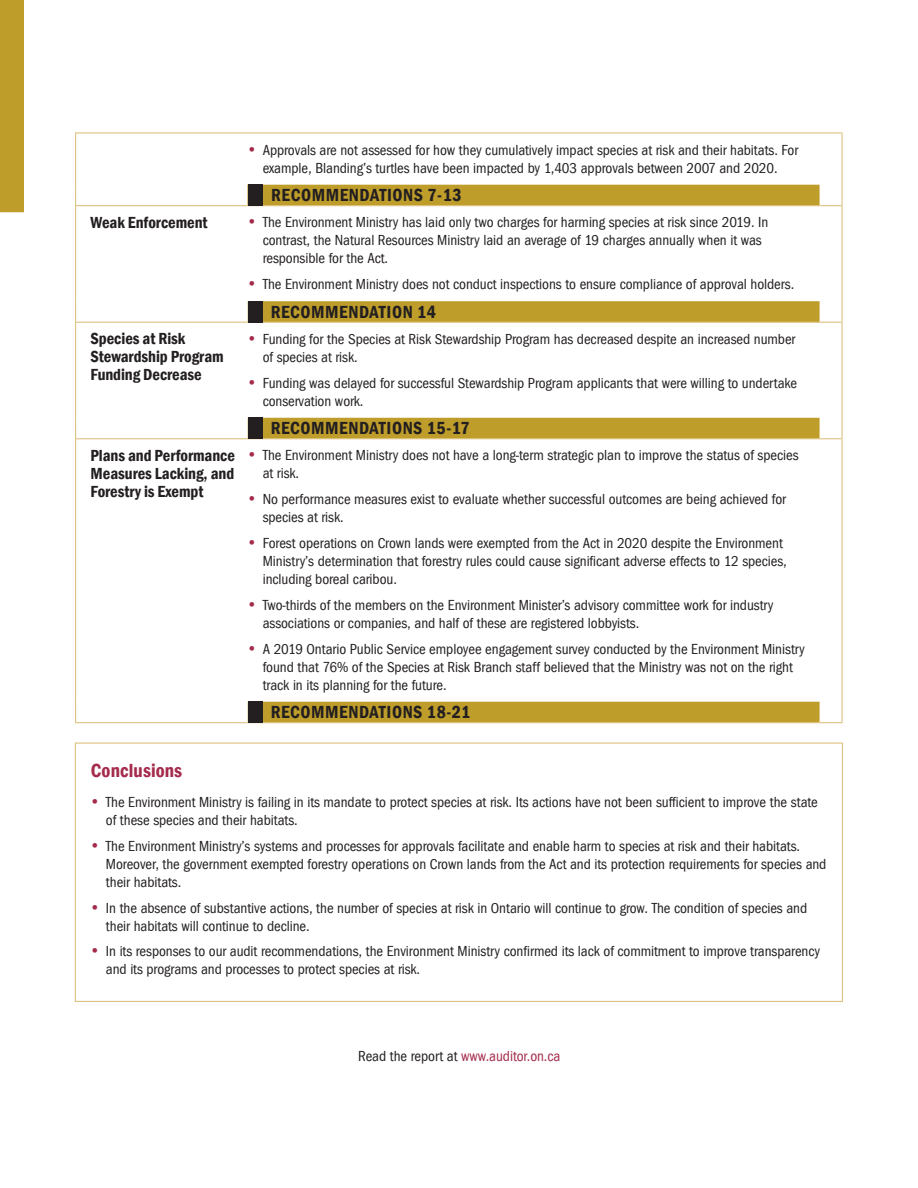
<style>
.page{position:relative;width:918px;height:1188px;background:#fff}
.page>*{position:absolute;margin:0;border:0;box-sizing:border-box;transform-origin:0 0}
.t1{font:600 condensed 19.5px "Franklin Gothic";letter-spacing:.005em;color:#a52b4c}
.t2{font:600 condensed 18px "Franklin Gothic";letter-spacing:.03em;color:#231f20}
.t3{font:600 condensed 16.5px/18px "Franklin Gothic";letter-spacing:-.005em;color:#231f20}
.t4{font:15px/18px "Franklin Got Cd ITCTT";letter-spacing:-.005em;color:#231f20}
.t5{font:15px "Franklin Got Cd ITCTT";letter-spacing:-.005em;color:#a52b4c}
.s1{font-size:16.5px;color:#a52b4c}
.s2{color:#231f20}
</style>
<div class="page">
<div style="left:75px;top:742px;width:768px;height:260px;border:1px solid #dec281"></div>
<svg style="left:248px;top:185px;width:572px;height:537px"></svg>
<hr style="left:75px;top:206px;width:1px;height:95px;background:#dec281">
<hr style="left:75px;top:323px;width:1px;height:95px;background:#dec281">
<hr style="left:75px;top:439px;width:1px;height:263px;background:#dec281">
<hr style="left:75px;top:722px;width:173px;height:1px;background:#dec281">
<hr style="left:842px;top:133px;width:1px;height:52px;background:#dec281">
<hr style="left:75px;top:205px;width:173px;height:1px;background:#dec281">
<hr style="left:248px;top:205px;width:572px;height:1px;background:#dec281">
<hr style="left:75px;top:322px;width:173px;height:1px;background:#dec281">
<hr style="left:248px;top:322px;width:572px;height:1px;background:#dec281">
<hr style="left:75px;top:438px;width:173px;height:1px;background:#dec281">
<hr style="left:248px;top:438px;width:572px;height:1px;background:#dec281">
<svg style="left:75px;top:301px;width:1px;height:21px"></svg>
<svg style="left:75px;top:418px;width:1px;height:20px"></svg>
<svg style="left:75px;top:702px;width:1px;height:20px"></svg>
<svg style="left:247px;top:185px;width:1px;height:20px"></svg>
<svg style="left:820px;top:185px;width:23px;height:21px"></svg>
<hr style="left:842px;top:206px;width:1px;height:95px;background:#dec281">
<svg style="left:820px;top:301px;width:23px;height:22px"></svg>
<hr style="left:842px;top:323px;width:1px;height:95px;background:#dec281">
<svg style="left:820px;top:418px;width:23px;height:21px"></svg>
<hr style="left:842px;top:439px;width:1px;height:263px;background:#dec281">
<svg style="left:820px;top:702px;width:23px;height:21px"></svg>
<hr style="left:75px;top:133px;width:1px;height:52px;background:#dec281">
<svg style="left:75px;top:185px;width:1px;height:20px"></svg>
<hr style="left:75px;top:132px;width:173px;height:2px;background:#dec281">
<hr style="left:248px;top:132px;width:572px;height:2px;background:#dec281">
<hr style="left:820px;top:132px;width:23px;height:2px;background:#dec281">
<hr style="left:248px;top:722px;width:572px;height:1px;background:#dec281">
<div style="left:248px;top:185px;width:15px;height:21px;background:#231f20"></div>
<div style="left:248px;top:301px;width:14px;height:21px;background:#231f20"></div>
<div style="left:248px;top:418px;width:14px;height:21px;background:#231f20"></div>
<div style="left:248px;top:702px;width:14px;height:21px;background:#231f20"></div>
<div style="left:0;top:0;width:24px;height:212px;background:#be9d2a"></div>
<p class="t4" style="left:248px;top:140px;width:552px;text-align:center"><span class="s1">•</span> Approvals are not assessed for how they cumulatively impact species at risk and their habitats. For example, Blanding’s turtles have been impacted by 1,403 approvals between 2007 and 2020.</p>
<p class="t2" style="left:271px;top:183px;width:192px">RECOMMENDATIONS 7-13</p>
<p class="t3" style="left:91px;top:213px;width:119px">Weak Enforcement</p>
<p class="t4" style="left:263px;top:213px;width:507px;text-indent:-15px"><span class="s1">•</span> The Environment Ministry has laid only two charges for harming species at risk since 2019. In contrast, the Natural Resources Ministry laid an average of 19 charges annually when it was responsible for the Act.</p>
<p class="t4" style="left:248px;top:275px;width:548px"><span class="s1">•</span> The Environment Ministry does not conduct inspections to ensure compliance of approval holders.</p>
<p class="t2" style="left:271px;top:300px;width:167px">RECOMMENDATION 14</p>
<p class="t3" style="left:91px;top:330px;width:135px">Species at Risk<br>Stewardship Program<br>Funding Decrease</p>
<p class="t4" style="left:263px;top:330px;width:534px;text-indent:-15px"><span class="s1">•</span> Funding for the Species at Risk Stewardship Program has decreased despite an increased number of species at risk.</p>
<p class="t4" style="left:263px;top:373px;width:536px;text-indent:-15px"><span class="s1">•</span> Funding was delayed for successful Stewardship Program applicants that were willing to undertake conservation work.</p>
<p class="t2" style="left:271px;top:416px;width:201px">RECOMMENDATIONS 15-17</p>
<p class="t3" style="left:91px;top:446px;width:146px;text-align:justify">Plans and Performance Measures Lacking, and Forestry is Exempt</p>
<p class="t4" style="left:263px;top:446px;width:537px;text-indent:-15px"><span class="s1">•</span> The Environment Ministry does not have a long-term strategic plan to improve the status of species at risk.</p>
<p class="t4" style="left:263px;top:490px;width:525px;text-indent:-15px"><span class="s1">•</span> No performance measures exist to evaluate whether successful outcomes are being achieved for species at risk.</p>
<p class="t4" style="left:263px;top:534px;width:526px;text-indent:-15px"><span class="s1">•</span> Forest operations on Crown lands were exempted from the Act in 2020 despite the Environment<br>Ministry’s determination that forestry rules could cause significant adverse effects to 12 species, including boreal caribou.</p>
<p class="t4" style="left:263px;top:596px;width:512px;text-indent:-15px"><span class="s1">•</span> Two-thirds of the members on the Environment Minister’s advisory committee work for industry associations or companies, and half of these are registered lobbyists.</p>
<p class="t4" style="left:263px;top:639px;width:544px;text-indent:-15px"><span class="s1">•</span> A 2019 Ontario Public Service employee engagement survey conducted by the Environment Ministry found that 76% of the Species at Risk Branch staff believed that the Ministry was not on the right track in its planning for the future.</p>
<p class="t2" style="left:271px;top:700px;width:201px">RECOMMENDATIONS 18-21</p>
<h1 class="t1" style="left:91px;top:757px;width:93px">Conclusions</h1>
<p class="t4" style="left:106px;top:793px;width:714px;text-indent:-15px"><span class="s1">•</span> The Environment Ministry is failing in its mandate to protect species at risk. Its actions have not been sufficient to improve the state of these species and their habitats.</p>
<p class="t4" style="left:106px;top:837px;width:722px;text-indent:-15px"><span class="s1">•</span> The Environment Ministry’s systems and processes for approvals facilitate and enable harm to species at risk and their habitats.<br>Moreover, the government exempted forestry operations on Crown lands from the Act and its protection requirements for species and their habitats.</p>
<p class="t4" style="left:106px;top:898px;width:703px;text-indent:-15px"><span class="s1">•</span> In the absence of substantive actions, the number of species at risk in Ontario will continue to grow. The condition of species and their habitats will continue to decline.</p>
<p class="t4" style="left:106px;top:942px;width:716px;text-indent:-15px"><span class="s1">•</span> In its responses to our audit recommendations, the Environment Ministry confirmed its lack of commitment to improve transparency and its programs and processes to protect species at risk.</p>
<p class="t5" style="left:358px;top:1048px;width:204px"><span class="s2">Read the report at</span> www.auditor.on.ca</p>
</div>
